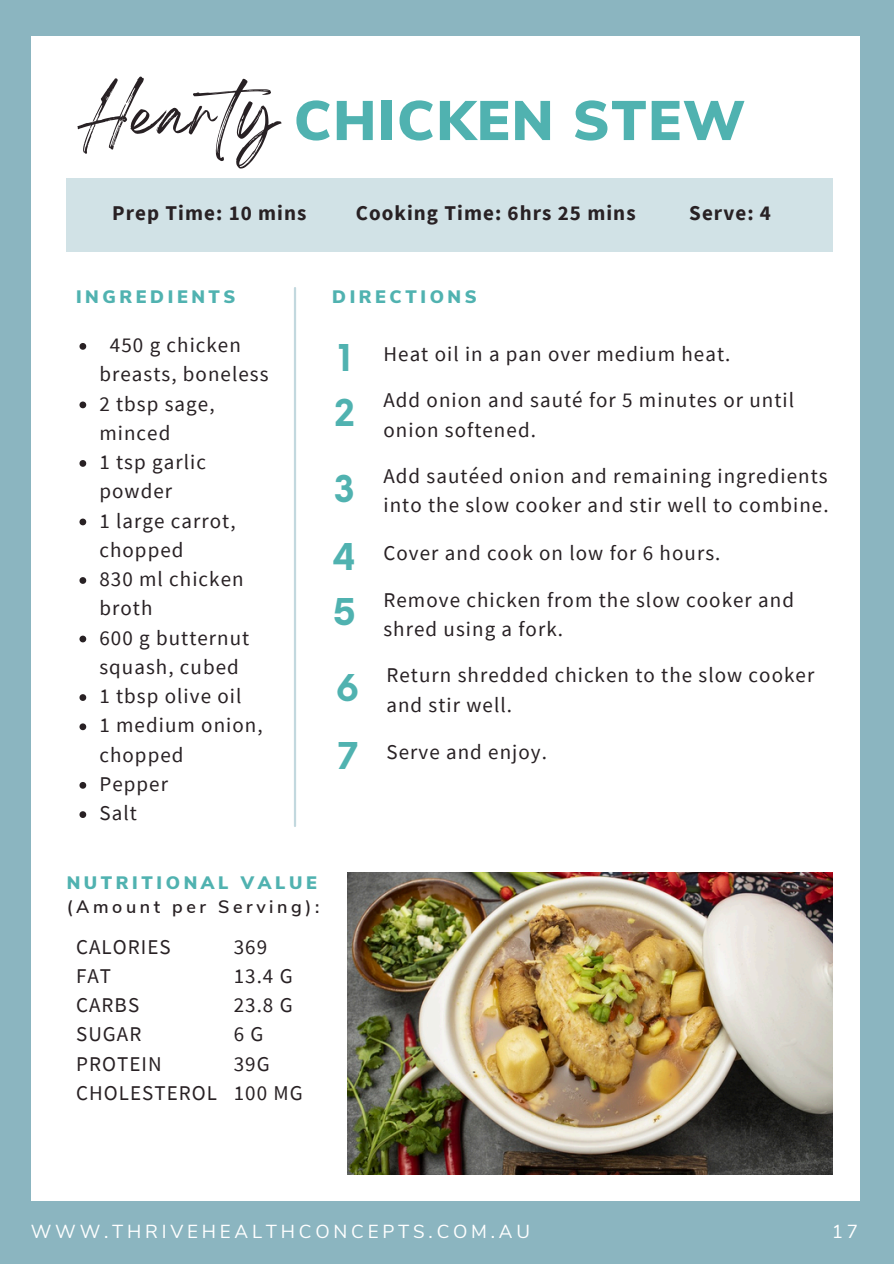
<style>
.page{position:relative;width:894px;height:1264px;background:#fff}
.page>*{position:absolute;margin:0;border:0;box-sizing:border-box;transform-origin:0 0}
.t1{font:900 55.5px "Nunito Sans";letter-spacing:.03em;color:#50b2b0}
.t2{font:55.5px "Breathing";letter-spacing:.03em;color:#282124}
.t3{font:700 36px "Neue Einstellung";color:#50b2b0}
.t4{font:21px/29.2px "Source Sans Pro";letter-spacing:.05em;color:#282124}
.t5{font:700 21px "Source Sans Pro";letter-spacing:.05em;color:#282124}
.t6{font:18.75px "Nunito Sans";letter-spacing:.2em;color:#fff}
.t7{font:900 18px "Nunito Sans";letter-spacing:.2em;color:#50b2b0}
.t8{font:600 18px "Nunito Sans";letter-spacing:.2em;color:#282124}
</style>
<div class="page">
<div style="left:0;top:0;width:893px;height:1263px;background:#8bb5c0"></div>
<div style="left:31px;top:36px;width:828px;height:1164px;background:#fff"></div>
<hr style="left:294px;top:288px;width:2px;height:538px;background:#8bb5c0">
<div style="left:67px;top:178px;width:765px;height:74px;background:#d1e2e6"></div>
<img style="left:347px;top:872px;width:485px;height:301px">
<svg style="left:79px;top:343px;width:7px;height:7px"></svg>
<svg style="left:79px;top:401px;width:7px;height:7px"></svg>
<svg style="left:79px;top:460px;width:7px;height:7px"></svg>
<svg style="left:79px;top:518px;width:7px;height:7px"></svg>
<svg style="left:79px;top:577px;width:7px;height:7px"></svg>
<svg style="left:79px;top:635px;width:7px;height:7px"></svg>
<svg style="left:79px;top:694px;width:7px;height:7px"></svg>
<svg style="left:79px;top:723px;width:7px;height:7px"></svg>
<svg style="left:79px;top:782px;width:7px;height:6px"></svg>
<svg style="left:79px;top:811px;width:7px;height:7px"></svg>
<h1 class="t2" style="left:79px;top:97px;width:219px">Hearty</h1>
<h4 class="t5" style="left:112px;top:199px;width:196px">Prep Time: 10 mins</h4>
<h4 class="t5" style="left:355px;top:199px;width:281px">Cooking Time: 6hrs 25 mins</h4>
<h4 class="t5" style="left:689px;top:199px;width:83px">Serve: 4</h4>
<h3 class="t1" style="left:294px;top:84px;width:452px">CHICKEN STEW</h3>
<h5 class="t7" style="left:76px;top:285px;width:161px">INGREDIENTS</h5>
<p class="t4" style="left:99px;top:330px;width:171px;text-indent:11px">450 g chicken breasts, boneless</p>
<p class="t4" style="left:99px;top:388px;width:117px">2 tbsp sage, minced</p>
<p class="t4" style="left:99px;top:447px;width:108px">1 tsp garlic powder</p>
<p class="t4" style="left:99px;top:505px;width:138px">1 large carrot, chopped</p>
<p class="t4" style="left:99px;top:564px;width:146px">830 ml chicken broth</p>
<p class="t4" style="left:99px;top:622px;width:151px">600 g butternut squash, cubed</p>
<h6 class="t4" style="left:99px;top:681px;width:143px">1 tbsp olive oil</h6>
<p class="t4" style="left:99px;top:710px;width:165px">1 medium onion, chopped</p>
<h5 class="t4" style="left:99px;top:768px;width:70px">Pepper</h5>
<p class="t4" style="left:99px;top:798px;width:39px">Salt</p>
<p class="t7" style="left:332px;top:285px;width:146px">DIRECTIONS</p>
<p class="t3" style="left:338px;top:325px;width:15px">1</p>
<p class="t3" style="left:334px;top:380px;width:22px">2</p>
<p class="t3" style="left:333px;top:456px;width:23px">3</p>
<h6 class="t4" style="left:383px;top:338px;width:348px">Heat oil in a pan over medium heat.</h6>
<p class="t4" style="left:383px;top:385px;width:412px">Add onion and sauté for 5 minutes or until onion softened.</p>
<h5 class="t4" style="left:383px;top:461px;width:446px">Add sautéed onion and remaining ingredients into the slow cooker and stir well to combine.</h5>
<p class="t3" style="left:333px;top:524px;width:24px">4</p>
<h5 class="t4" style="left:383px;top:537px;width:338px">Cover and cook on low for 6 hours.</h5>
<p class="t3" style="left:333px;top:579px;width:24px">5</p>
<h5 class="t4" style="left:383px;top:584px;width:412px">Remove chicken from the slow cooker and shred using a fork.</h5>
<p class="t3" style="left:335px;top:655px;width:25px">6</p>
<h5 class="t4" style="left:386px;top:660px;width:429px">Return shredded chicken to the slow cooker and stir well.</h5>
<p class="t3" style="left:337px;top:723px;width:22px">7</p>
<p class="t4" style="left:386px;top:736px;width:162px">Serve and enjoy.</p>
<p class="t7" style="left:67px;top:870px;width:251px">NUTRITIONAL VALUE</p>
<p class="t8" style="left:67px;top:895px;width:254px">(Amount per Serving):</p>
<p class="t4" style="left:76px;top:931px;width:142px">CALORIES<br>FAT<br>CARBS<br>SUGAR<br>PROTEIN<br>CHOLESTEROL</p>
<p class="t4" style="left:234px;top:931px;width:60px">369<br>13.4 G<br>23.8 G<br>6 G<br>39G</p>
<p class="t4" style="left:234px;top:1077px;width:70px">100 MG</p>
<p class="t6" style="left:31px;top:1219px;width:500px">WWW.THRIVEHEALTHCONCEPTS.COM.AU</p>
<h5 class="t6" style="left:831px;top:1219px;width:28px">17</h5>
</div>
